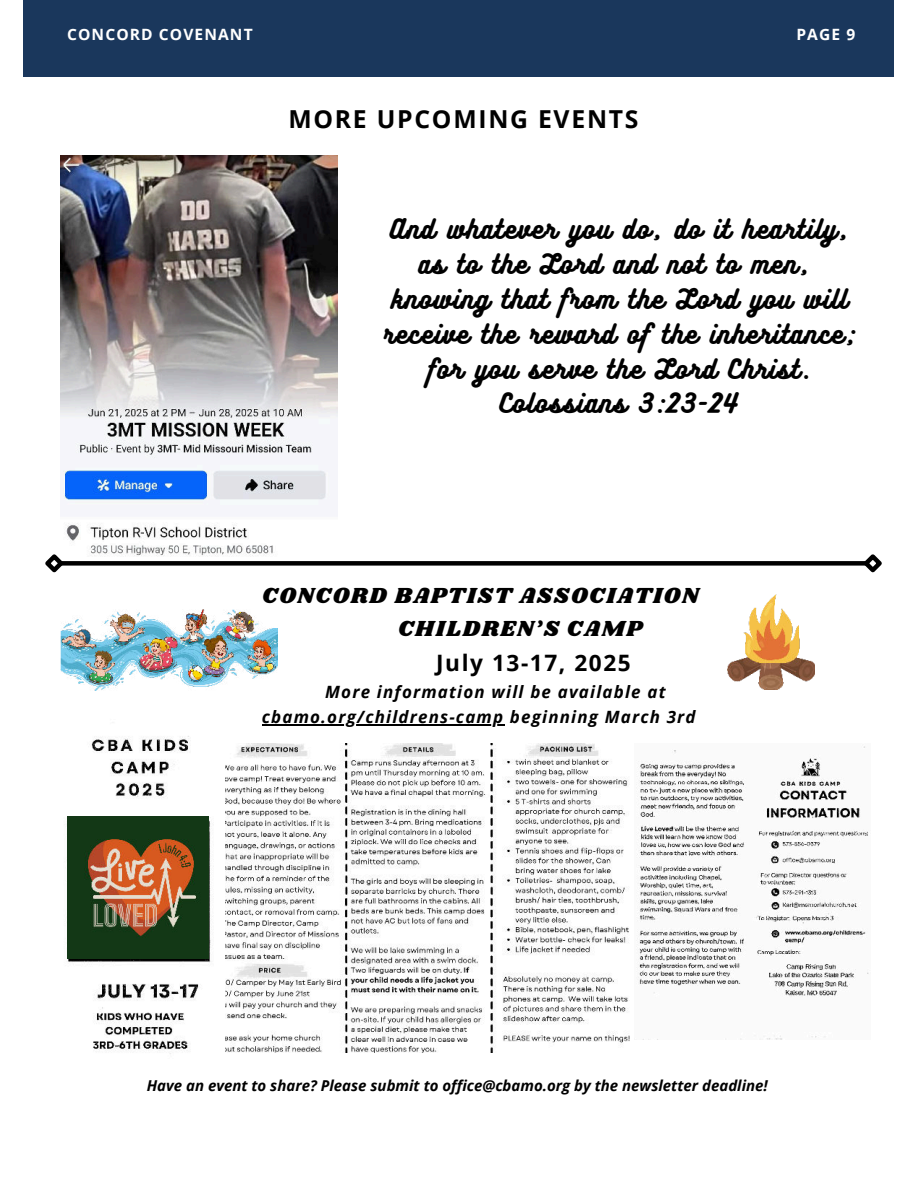
<style>
.page{position:relative;width:918px;height:1188px;background:#fff}
.page>*{position:absolute;margin:0;border:0;box-sizing:border-box;transform-origin:0 0}
.t1{font:700 24.75px "Open Sans";letter-spacing:.07em;color:#000}
.t2{font:24px/34.8px "Bukhari Script";letter-spacing:.07em;color:#000;text-align:center}
.t3{font:22.65px/33.8px "Shrikhand";letter-spacing:.07em;color:#000}
.t4{font:700 22.65px "Open Sans";letter-spacing:.07em;color:#000}
.t5{font:italic 700 16.95px/24.8px "Open Sans";letter-spacing:.07em;color:#000}
.t6{font:700 15.6px "Open Sans";letter-spacing:.07em;color:#fff}
.t7{font:italic 700 15px "Open Sans";color:#000}
</style>
<div class="page">
<div style="left:24px;top:0;width:870px;height:76px;background:#1a375c"></div>
<img style="left:225px;top:744px;width:405px;height:308px">
<img style="left:60px;top:156px;width:277px;height:400px">
<img style="left:67px;top:736px;width:144px;height:318px">
<img style="left:636px;top:746px;width:233px;height:294px">
<div style="left:60px;top:561px;width:807px;height:5px;background:#000"></div>
<svg style="left:45px;top:550px;width:22px;height:23px"></svg>
<svg style="left:860px;top:554px;width:22px;height:19px"></svg>
<img style="left:727px;top:594px;width:88px;height:96px">
<img style="left:60px;top:610px;width:218px;height:81px">
<img style="left:67px;top:816px;width:142px;height:142px">
<hr style="left:262px;top:724px;width:242px;height:1px;background:#000">
<p class="t6" style="left:67px;top:24px;width:187px">CONCORD COVENANT</p>
<p class="t6" style="left:796px;top:24px;width:60px">PAGE 9</p>
<p class="t1" style="left:288px;top:101px;width:352px">MORE UPCOMING EVENTS</p>
<p class="t2" style="left:383px;top:213px;width:473px">And whatever you do, do it heartily, as to the Lord and not to men, knowing that from the Lord you will receive the reward of the inheritance; for you serve the Lord Christ.<br>Colossians 3:23-24</p>
<p class="t3" style="left:398px;top:579px;width:302px;text-indent:-136px">CONCORD BAPTIST ASSOCIATION<br>CHILDREN’S CAMP</p>
<p class="t4" style="left:436px;top:647px;width:196px">July 13-17, 2025</p>
<p class="t5" style="left:262px;top:679px;width:435px;text-indent:63px">More information will be available at cbamo.org/childrens-camp beginning March 3rd</p>
<p class="t7" style="left:147px;top:1075px;width:623px">Have an event to share? Please submit to office@cbamo.org by the newsletter deadline!</p>
</div>
